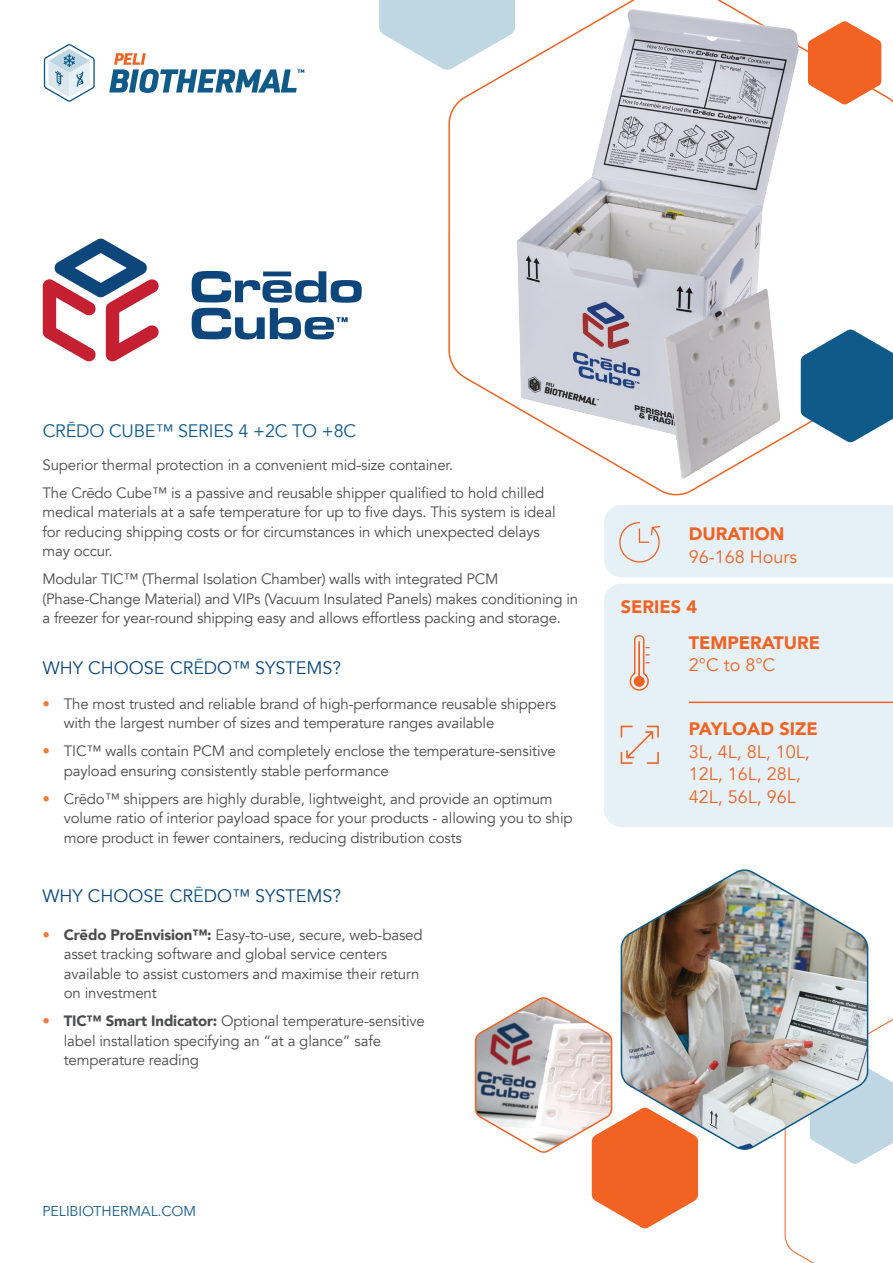
<style>
.page{position:relative;width:893px;height:1263px;background:#fff}
.page>*{position:absolute;margin:0;border:0;box-sizing:border-box;transform-origin:0 0}
.t1{font:18px/22.5px "Avenir";color:#f26223}
.t2{font:18px "Avenir";color:#0c487d}
.t3{font:900 18px/22.5px "Avenir";color:#f26223}
.t4{font:18px "Avenir";letter-spacing:-.01em;color:#0f5a89}
.t5{font:15px/19.5px "Avenir";letter-spacing:-.01em;color:#4b4c4d}
.t6{font:14.25px "Avenir Next";letter-spacing:-.01em;color:#0f5a89}
.s1{color:#0f5a89}
.s2{color:#f3793c}
.s3{font-weight:900}
.s4{font-weight:400}
</style>
<div class="page">
<svg style="left:448px;top:43px;width:445px;height:453px"></svg>
<svg style="left:109px;top:53px;width:195px;height:40px"></svg>
<svg style="left:44px;top:44px;width:51px;height:58px"></svg>
<svg style="left:807px;top:330px;width:86px;height:112px"></svg>
<svg style="left:379px;top:0;width:105px;height:70px"></svg>
<svg style="left:808px;top:21px;width:73px;height:83px"></svg>
<img style="left:484px;top:0;width:323px;height:481px">
<svg style="left:43px;top:238px;width:319px;height:123px"></svg>
<div style="left:604px;top:505px;width:289px;height:72px;background:#e5f1f6"></div>
<div style="left:604px;top:584px;width:289px;height:243px;background:#e5f1f6"></div>
<svg style="left:621px;top:726px;width:38px;height:38px"></svg>
<svg style="left:629px;top:634px;width:21px;height:57px"></svg>
<hr style="left:689px;top:702px;width:204px;height:1px;background:#f26223">
<svg style="left:784px;top:1019px;width:109px;height:244px"></svg>
<img style="left:620px;top:869px;width:249px;height:282px">
<svg style="left:474px;top:996px;width:224px;height:232px"></svg>
<p class="t4" style="left:43px;top:420px;width:315px">CRĒDO CUBE™ SERIES 4 +2C TO +8C</p>
<p class="t5" style="left:43px;top:455px;width:412px">Superior thermal protection in a convenient mid-size container.</p>
<p class="t5" style="left:43px;top:483px;width:515px">The Crēdo Cube™ is a passive and reusable shipper qualified to hold chilled medical materials at a safe temperature for up to five days. This system is ideal for reducing shipping costs or for circumstances in which unexpected delays may occur.</p>
<p class="t5" style="left:43px;top:570px;width:537px">Modular TIC™ (Thermal Isolation Chamber) walls with integrated PCM (Phase-Change Material) and VIPs (Vacuum Insulated Panels) makes conditioning in a freezer for year-round shipping easy and allows effortless packing and storage.</p>
<p class="t2" style="left:43px;top:657px;width:300px">WHY CHOOSE CR<span class="s1">Ē</span>DO™ SYSTEMS?</p>
<p class="t5" style="left:64px;top:694px;width:494px;text-indent:-21px"><span class="s2">•</span> The most trusted and reliable brand of high-performance reusable shippers with the largest number of sizes and temperature ranges available</p>
<p class="t5" style="left:64px;top:742px;width:494px;text-indent:-21px"><span class="s2">•</span> TIC™ walls contain PCM and completely enclose the temperature-sensitive payload ensuring consistently stable performance</p>
<p class="t5" style="left:64px;top:789px;width:510px;text-indent:-21px"><span class="s2">•</span> Crēdo™ shippers are highly durable, lightweight, and provide an optimum volume ratio of interior payload space for your products - allowing you to ship more product in fewer containers, reducing distribution costs</p>
<p class="t2" style="left:43px;top:885px;width:300px">WHY CHOOSE CR<span class="s1">Ē</span>DO™ SYSTEMS?</p>
<p class="t5" style="left:64px;top:925px;width:360px;text-indent:-21px"><span class="s2">•</span> <span class="s3">Crēdo ProEnvision™:</span> Easy-to-use, secure, web-based asset tracking software and global service centers available to assist customers and maximise their return on investment</p>
<p class="t5" style="left:64px;top:1012px;width:363px;text-indent:-21px"><span class="s2">•</span> <span class="s3">TIC™ Smart Indicator:</span> Optional temperature-sensitive label installation specifying an “at a glance” safe temperature reading</p>
<p class="t1" style="left:689px;top:523px;width:110px"><span class="s3">DURATION<br></span>96-168 Hours</p>
<p class="t3" style="left:621px;top:595px;width:78px">SERIES 4</p>
<p class="t3" style="left:689px;top:631px;width:133px">TEMPERATURE<br><span class="s4">2°C to 8°C</span></p>
<p class="t1" style="left:689px;top:718px;width:130px"><span class="s3">PAYLOAD SIZE<br></span>3L, 4L, 8L, 10L,<br>12L, 16L, 28L,<br>42L, 56L, 96L</p>
<p class="t6" style="left:43px;top:1198px;width:155px">PELIBIOTHERMAL.COM</p>
</div>
